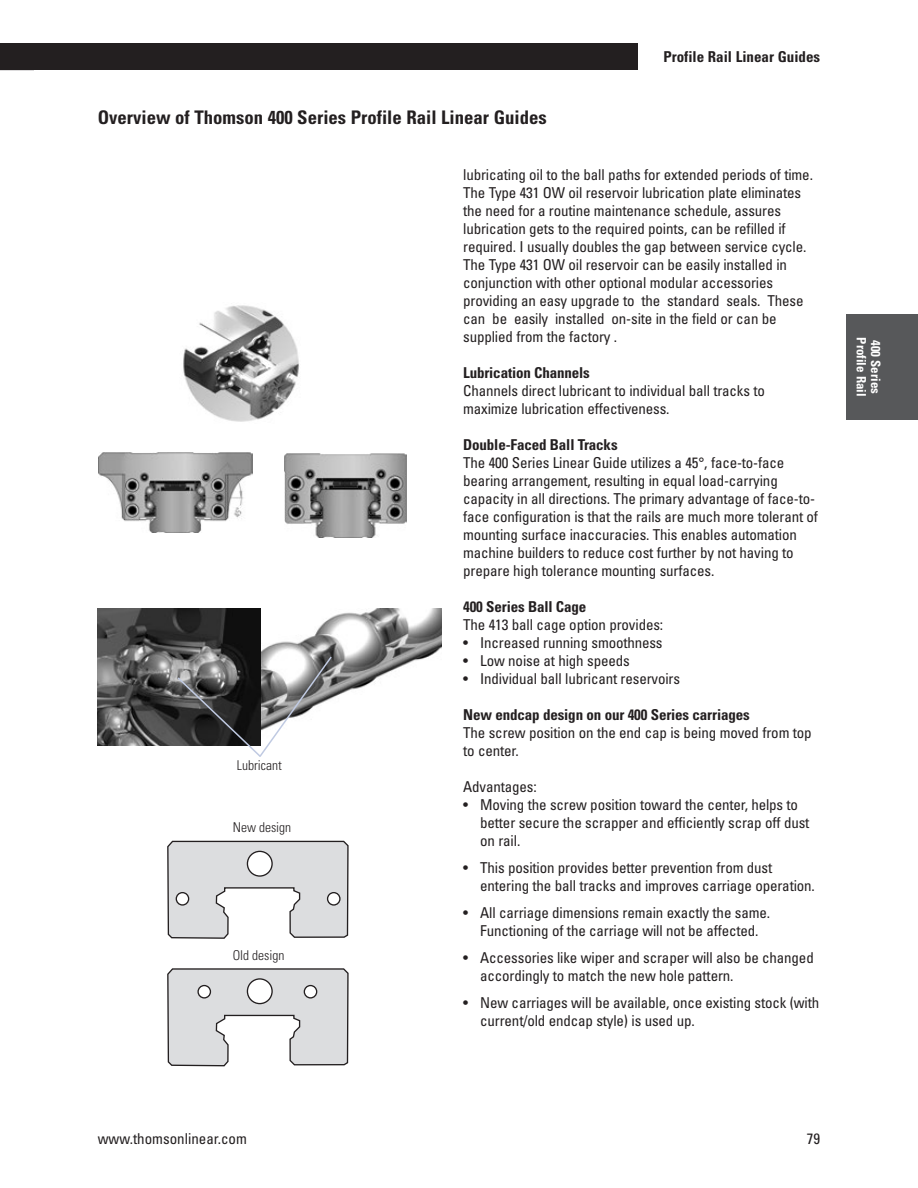
<style>
.page{position:relative;width:918px;height:1188px;background:#fff}
.page>*{position:absolute;margin:0;border:0;box-sizing:border-box;transform-origin:0 0}
.t1{font:700 condensed 18.75px "Univers LT Std";color:#231f20}
.t2{font:condensed 15px/18px "Univers LT Std";letter-spacing:-.01em;color:#231f20}
.t3{font:700 condensed 15px "Univers LT Std";letter-spacing:-.01em;color:#231f20}
.t4{font:300 condensed 13.5px "Univers LT Std";color:#231f20}
.t5{font:700 condensed 12.9px "Univers LT Std";color:#fff}
</style>
<div class="page">
<div style="left:0;top:43px;width:638px;height:27px;background:#231f20"></div>
<img style="left:98px;top:452px;width:154px;height:80px">
<img style="left:285px;top:453px;width:121px;height:84px">
<img style="left:97px;top:608px;width:345px;height:138px">
<svg style="left:176px;top:655px;width:157px;height:102px"></svg>
<img style="left:183px;top:305px;width:116px;height:117px">
<svg style="left:167px;top:840px;width:182px;height:99px"></svg>
<svg style="left:176px;top:893px;width:13px;height:12px"></svg>
<div style="left:176px;top:892px;width:13px;height:14px;border:1px solid #231f20;border-radius:50%"></div>
<svg style="left:328px;top:893px;width:12px;height:12px"></svg>
<div style="left:327px;top:892px;width:14px;height:14px;border:1px solid #231f20;border-radius:50%"></div>
<div style="left:247px;top:851px;width:25px;height:25px;background:#fff;border-radius:50%"></div>
<div style="left:247px;top:851px;width:26px;height:26px;border:1px solid #231f20;border-radius:50%"></div>
<svg style="left:167px;top:968px;width:182px;height:99px"></svg>
<svg style="left:198px;top:986px;width:12px;height:12px"></svg>
<div style="left:197px;top:985px;width:14px;height:14px;border:1px solid #231f20;border-radius:50%"></div>
<div style="left:247px;top:979px;width:25px;height:25px;background:#fff;border-radius:50%"></div>
<div style="left:247px;top:978px;width:26px;height:26px;border:1px solid #231f20;border-radius:50%"></div>
<svg style="left:304px;top:986px;width:13px;height:12px"></svg>
<div style="left:304px;top:985px;width:13px;height:14px;border:1px solid #231f20;border-radius:50%"></div>
<div style="left:847px;top:314px;width:71px;height:106px;background:#57585a"></div>
<p class="t1" style="left:98px;top:106px;width:451px">Overview of Thomson 400 Series Profile Rail Linear Guides</p>
<p class="t3" style="left:663px;top:47px;width:158px">Profile Rail Linear Guides</p>
<p class="t4" style="left:237px;top:757px;width:46px">Lubricant</p>
<p class="t4" style="left:233px;top:819px;width:60px">New design</p>
<p class="t4" style="left:233px;top:947px;width:53px">Old design</p>
<p class="t2" style="left:463px;top:165px;width:351px">lubricating oil to the ball paths for extended periods of time.<br>The Type 431 OW oil reservoir lubrication plate eliminates the need for a routine maintenance schedule, assures lubrication gets to the required points, can be refilled if required. I usually doubles the gap between service cycle.<br>The Type 431 OW oil reservoir can be easily installed in conjunction with other optional modular accessories providing an easy upgrade to the standard seals. These can be easily installed on-site in the field or can be supplied from the factory .</p>
<p class="t3" style="left:463px;top:363px;width:128px">Lubrication Channels</p>
<p class="t2" style="left:463px;top:381px;width:303px">Channels direct lubricant to individual ball tracks to maximize lubrication effectiveness.</p>
<p class="t3" style="left:463px;top:435px;width:156px">Double-Faced Ball Tracks</p>
<p class="t2" style="left:463px;top:453px;width:356px">The 400 Series Linear Guide utilizes a 45°, face-to-face bearing arrangement, resulting in equal load-carrying capacity in all directions. The primary advantage of face-to&shy;face configuration is that the rails are much more tolerant of mounting surface inaccuracies. This enables automation machine builders to reduce cost further by not having to prepare high tolerance mounting surfaces.</p>
<p class="t3" style="left:463px;top:597px;width:125px">400 Series Ball Cage</p>
<p class="t2" style="left:463px;top:615px;width:201px">The 413 ball cage option provides:</p>
<p class="t2" style="left:463px;top:633px;width:201px">• Increased running smoothness</p>
<p class="t2" style="left:463px;top:651px;width:168px">• Low noise at high speeds</p>
<p class="t2" style="left:463px;top:669px;width:218px">• Individual ball lubricant reservoirs</p>
<p class="t3" style="left:463px;top:705px;width:288px">New endcap design on our 400 Series carriages</p>
<p class="t2" style="left:463px;top:723px;width:350px">The screw position on the end cap is being moved from top to center.</p>
<p class="t2" style="left:463px;top:777px;width:75px">Advantages:</p>
<p class="t2" style="left:480px;top:795px;width:331px;text-indent:-17px">• Moving the screw position toward the center, helps to better secure the scrapper and efficiently scrap off dust on rail.</p>
<p class="t2" style="left:480px;top:858px;width:336px;text-indent:-17px">• This position provides better prevention from dust entering the ball tracks and improves carriage operation.</p>
<p class="t2" style="left:463px;top:903px;width:308px;text-align:center">• All carriage dimensions remain exactly the same.<br>Functioning of the carriage will not be affected.</p>
<p class="t2" style="left:480px;top:948px;width:335px;text-indent:-17px">• Accessories like wiper and scraper will also be changed accordingly to match the new hole pattern.</p>
<p class="t2" style="left:480px;top:993px;width:341px;text-indent:-17px">• New carriages will be available, once existing stock (with current/old endcap style) is used up.</p>
<p class="t5" style="left:869px;top:337px;width:61px;rotate:90deg">Profile Rail</p>
<p class="t5" style="left:884px;top:340px;width:56px;rotate:90deg">400 Series</p>
<p class="t2" style="left:98px;top:1129px;width:151px">www.thomsonlinear.com</p>
<p class="t2" style="left:807px;top:1129px;width:15px">79</p>
</div>
